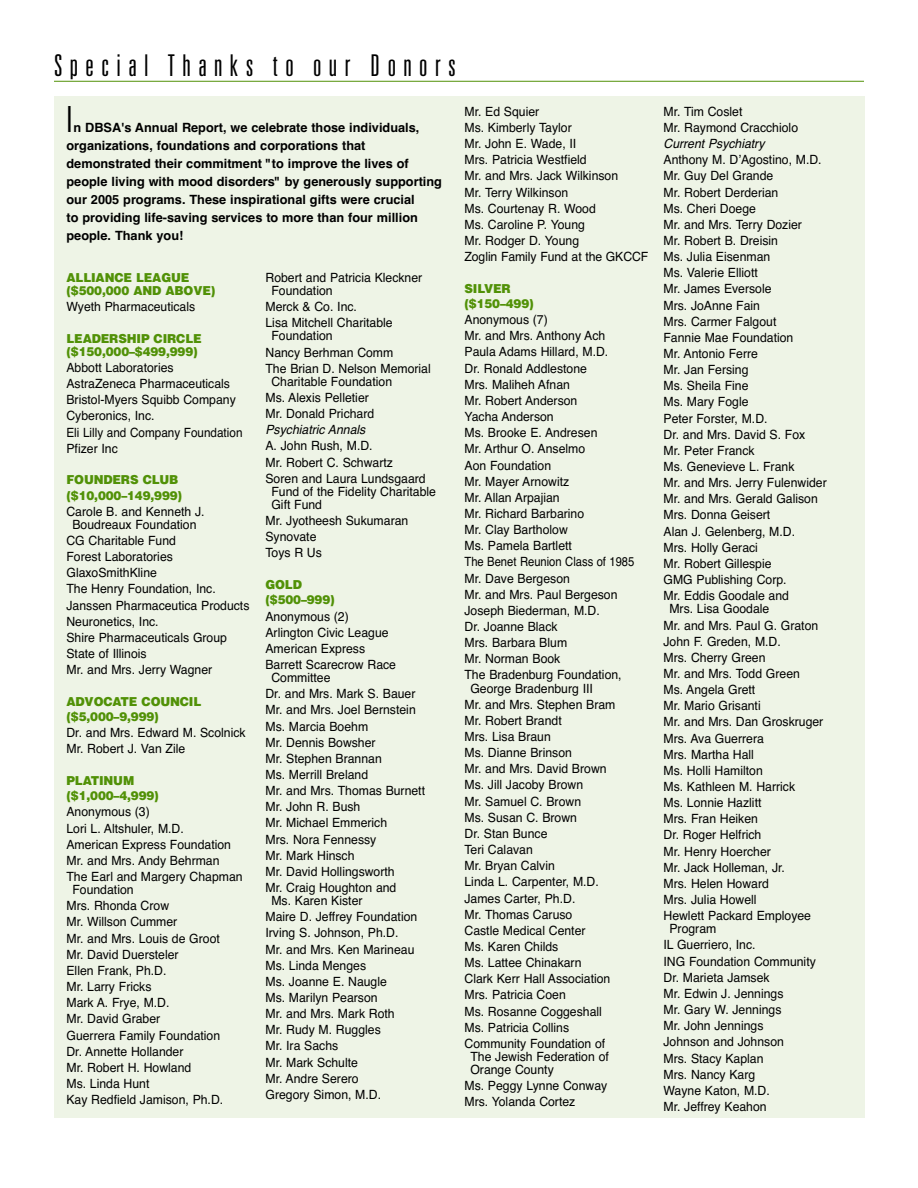
<style>
.page{position:relative;width:918px;height:1188px;background:#fff}
.page>*{position:absolute;margin:0;border:0;box-sizing:border-box;transform-origin:0 0}
.t1{font:300 ultra-condensed 36px "Univers";color:#000}
.t2{font:300 ultra-condensed 30px "Univers";letter-spacing:.25em;color:#000}
.t3{font:12.75px/16.2px "Helvetica";color:#000;scale:.96 1}
.t4{font:700 12.75px/18px "Helvetica";color:#000}
.t5{font:italic 12.75px "Helvetica";color:#000;scale:.96 1}
.t6{font:900 12.3px/15.5px "Helvetica";letter-spacing:-.015em;color:#519107;scale:.96 1}
</style>
<div class="page">
<div style="left:54px;top:96px;width:810px;height:1022px;background:#eef4e6"></div>
<hr style="left:54px;top:81px;width:810px;height:1px;background:#519107">
<h2 class="t2" style="left:54px;top:55px;width:403px">Special Thanks to our Donors</h2>
<h1 class="t1" style="left:67px;top:106px;width:8px">I</h1>
<p class="t4" style="left:67px;top:119px;width:377px;text-indent:7px">n DBSA's Annual Report, we celebrate those individuals, organizations, foundations and corporations that demonstrated their commitment "to improve the lives of people living with mood disorders" by generously supporting our 2005 programs. These inspirational gifts were crucial<br>to providing life-saving services to more than four million people. Thank you!</p>
<p class="t6" style="left:66px;top:271px;width:157px;line-height:13.5px">ALLIANCE LEAGUE ($500,000 AND ABOVE)</p>
<p class="t3" style="left:66px;top:299px;width:136px">Wyeth Pharmaceuticals</p>
<p class="t6" style="left:66px;top:333px;width:142px;line-height:13.2px">LEADERSHIP CIRCLE ($150,000–$499,999)</p>
<p class="t3" style="left:66px;top:359px;width:185px">Abbott Laboratories<br>AstraZeneca Pharmaceuticals<br>Bristol-Myers Squibb Company<br>Cyberonics, Inc.<br>Eli Lilly and Company Foundation<br>Pfizer Inc</p>
<p class="t6" style="left:66px;top:473px;width:122px">FOUNDERS CLUB ($10,000–149,999)</p>
<p class="t3" style="left:66px;top:505px;width:145px;line-height:13.2px;text-align:center">Carole B. and Kenneth J.<br>Boudreaux Foundation</p>
<p class="t3" style="left:66px;top:533px;width:192px">CG Charitable Fund<br>Forest Laboratories<br>GlaxoSmithKline<br>The Henry Foundation, Inc.<br>Janssen Pharmaceutica Products<br>Neuronetics, Inc.<br>Shire Pharmaceuticals Group<br>State of Illinois<br>Mr. and Mrs. Jerry Wagner</p>
<p class="t6" style="left:66px;top:695px;width:142px">ADVOCATE COUNCIL ($5,000–9,999)</p>
<p class="t3" style="left:66px;top:725px;width:188px">Dr. and Mrs. Edward M. Scolnick<br>Mr. Robert J. Van Zile</p>
<p class="t6" style="left:66px;top:774px;width:98px">PLATINUM ($1,000–4,999)</p>
<p class="t3" style="left:66px;top:804px;width:185px">Anonymous (3)<br>Lori L. Altshuler, M.D.<br>American Express Foundation<br>Mr. and Mrs. Andy Behrman<br>The Earl and Margery Chapman</p>
<p class="t3" style="left:66px;top:882px;width:165px;text-indent:6px">Foundation<br>Mrs. Rhonda Crow<br>Mr. Willson Cummer<br>Mr. and Mrs. Louis de Groot<br>Mr. David Duersteler<br>Ellen Frank, Ph.D.<br>Mr. Larry Fricks<br>Mark A. Frye, M.D.<br>Mr. David Graber<br>Guerrera Family Foundation<br>Dr. Annette Hollander<br>Mr. Robert H. Howland<br>Ms. Linda Hunt<br>Kay Redfield Jamison, Ph.D.</p>
<p class="t3" style="left:271px;top:271px;width:159px;line-height:13.2px;text-indent:-6px">Robert and Patricia Kleckner<br>Foundation</p>
<p class="t3" style="left:266px;top:299px;width:134px">Merck &amp; Co. Inc.<br>Lisa Mitchell Charitable</p>
<p class="t3" style="left:266px;top:328px;width:174px;text-indent:6px">Foundation<br>Nancy Berhman Comm<br>The Brian D. Nelson Memorial</p>
<p class="t3" style="left:266px;top:373px;width:133px;text-indent:6px">Charitable Foundation<br>Ms. Alexis Pelletier<br>Mr. Donald Prichard</p>
<p class="t5" style="left:266px;top:422px;width:110px">PsychiatricAnnals</p>
<p class="t3" style="left:266px;top:438px;width:168px">A. John Rush, M.D.<br>Mr. Robert C. Schwartz<br>Soren and Laura Lundsgaard</p>
<p class="t3" style="left:271px;top:485px;width:173px;line-height:13.2px">Fund of the Fidelity Charitable<br>Gift Fund</p>
<p class="t3" style="left:266px;top:513px;width:150px">Mr. Jyotheesh Sukumaran<br>Synovate<br>Toys R Us</p>
<p class="t6" style="left:266px;top:578px;width:74px">GOLD ($500–999)</p>
<p class="t3" style="left:266px;top:608px;width:138px">Anonymous (2)<br>Arlington Civic League<br>American Express<br>Barrett Scarecrow Race</p>
<p class="t3" style="left:266px;top:670px;width:168px;text-indent:6px">Committee<br>Dr. and Mrs. Mark S. Bauer<br>Mr. and Mrs. Joel Bernstein<br>Ms. Marcia Boehm<br>Mr. Dennis Bowsher<br>Mr. Stephen Brannan<br>Ms. Merrill Breland<br>Mr. and Mrs. Thomas Burnett<br>Mr. John R. Bush<br>Mr. Michael Emmerich<br>Mrs. Nora Fennessy<br>Mr. Mark Hinsch<br>Mr. David Hollingsworth<br>Mr. Craig Houghton and</p>
<p class="t3" style="left:266px;top:893px;width:160px;text-indent:6px">Ms. Karen Kister<br>Maire D. Jeffrey Foundation<br>Irving S. Johnson, Ph.D.<br>Mr. and Mrs. Ken Marineau<br>Ms. Linda Menges<br>Ms. Joanne E. Naugle<br>Ms. Marilyn Pearson<br>Mr. and Mrs. Mark Roth<br>Mr. Rudy M. Ruggles<br>Mr. Ira Sachs<br>Mr. Mark Schulte<br>Mr. Andre Serero<br>Gregory Simon, M.D.</p>
<p class="t3" style="left:465px;top:103px;width:193px">Mr. Ed Squier<br>Ms. Kimberly Taylor<br>Mr. John E. Wade, II<br>Mrs. Patricia Westfield<br>Mr. and Mrs. Jack Wilkinson<br>Mr. Terry Wilkinson<br>Ms. Courtenay R. Wood<br>Ms. Caroline P. Young<br>Mr. Rodger D. Young<br>Zoglin Family Fund at the GKCCF</p>
<p class="t6" style="left:465px;top:282px;width:74px">SILVER ($150–499)</p>
<p class="t3" style="left:465px;top:312px;width:179px">Anonymous (7)<br>Mr. and Mrs. Anthony Ach<br>Paula Adams Hillard, M.D.<br>Dr. Ronald Addlestone<br>Mrs. Maliheh Afnan<br>Mr. Robert Anderson<br>Yacha Anderson<br>Ms. Brooke E. Andresen<br>Mr. Arthur O. Anselmo<br>Aon Foundation<br>Mr. Mayer Arnowitz<br>Mr. Allan Arpajian<br>Mr. Richard Barbarino<br>Mr. Clay Bartholow<br>Ms. Pamela Bartlett<br>The Benet Reunion Class of 1985<br>Mr. Dave Bergeson<br>Mr. and Mrs. Paul Bergeson<br>Joseph Biederman, M.D.<br>Dr. Joanne Black<br>Mrs. Barbara Blum<br>Mr. Norman Book<br>The Bradenburg Foundation,</p>
<p class="t3" style="left:465px;top:680px;width:159px;text-indent:6px">George Bradenburg III<br>Mr. and Mrs. Stephen Bram<br>Mr. Robert Brandt<br>Mrs. Lisa Braun<br>Ms. Dianne Brinson<br>Mr. and Mrs. David Brown<br>Ms. Jill Jacoby Brown<br>Mr. Samuel C. Brown<br>Ms. Susan C. Brown<br>Dr. Stan Bunce<br>Teri Calavan<br>Mr. Bryan Calvin<br>Linda L. Carpenter, M.D.<br>James Carter, Ph.D.<br>Mr. Thomas Caruso<br>Castle Medical Center<br>Ms. Karen Childs<br>Ms. Lattee Chinakarn<br>Clark Kerr Hall Association<br>Mrs. Patricia Coen<br>Ms. Rosanne Coggeshall<br>Ms. Patricia Collins<br>Community Foundation of</p>
<p class="t3" style="left:470px;top:1050px;width:146px;line-height:13.2px">The Jewish Federation of<br>Orange County</p>
<p class="t3" style="left:465px;top:1078px;width:150px">Ms. Peggy Lynne Conway<br>Mrs. Yolanda Cortez</p>
<p class="t3" style="left:664px;top:103px;width:142px">Mr. Tim Coslet<br>Mr. Raymond Cracchiolo</p>
<p class="t5" style="left:664px;top:136px;width:111px">CurrentPsychiatry</p>
<p class="t3" style="left:664px;top:152px;width:172px">Anthony M. D’Agostino, M.D.<br>Mr. Guy Del Grande<br>Mr. Robert Derderian<br>Ms. Cheri Doege<br>Mr. and Mrs. Terry Dozier<br>Mr. Robert B. Dreisin<br>Ms. Julia Eisenman<br>Ms. Valerie Elliott<br>Mr. James Eversole<br>Mrs. JoAnne Fain<br>Mrs. Carmer Falgout<br>Fannie Mae Foundation<br>Mr. Antonio Ferre<br>Mr. Jan Fersing<br>Ms. Sheila Fine<br>Ms. Mary Fogle<br>Peter Forster, M.D.<br>Dr. and Mrs. David S. Fox<br>Mr. Peter Franck<br>Ms. Genevieve L. Frank<br>Mr. and Mrs. Jerry Fulenwider<br>Mr. and Mrs. Gerald Galison<br>Mrs. Donna Geisert<br>Alan J. Gelenberg, M.D.<br>Mrs. Holly Geraci<br>Mr. Robert Gillespie<br>GMG Publishing Corp.<br>Mr. Eddis Goodale and</p>
<p class="t3" style="left:664px;top:601px;width:168px;text-indent:6px">Mrs. Lisa Goodale<br>Mr. and Mrs. Paul G. Graton<br>John F. Greden, M.D.<br>Mrs. Cherry Green<br>Mr. and Mrs. Todd Green<br>Ms. Angela Grett<br>Mr. Mario Grisanti<br>Mr. and Mrs. Dan Groskruger<br>Mrs. Ava Guerrera<br>Mrs. Martha Hall<br>Ms. Holli Hamilton<br>Ms. Kathleen M. Harrick<br>Ms. Lonnie Hazlitt<br>Mrs. Fran Heiken<br>Dr. Roger Helfrich<br>Mr. Henry Hoercher<br>Mr. Jack Holleman, Jr.<br>Mrs. Helen Howard<br>Mrs. Julia Howell<br>Hewlett Packard Employee</p>
<p class="t3" style="left:664px;top:921px;width:160px;text-indent:6px">Program<br>IL Guerriero, Inc.<br>ING Foundation Community<br>Dr. Marieta Jamsek<br>Mr. Edwin J. Jennings<br>Mr. Gary W. Jennings<br>Mr. John Jennings<br>Johnson and Johnson<br>Mrs. Stacy Kaplan<br>Mrs. Nancy Karg<br>Wayne Katon, M.D.<br>Mr. Jeffrey Keahon</p>
</div>
